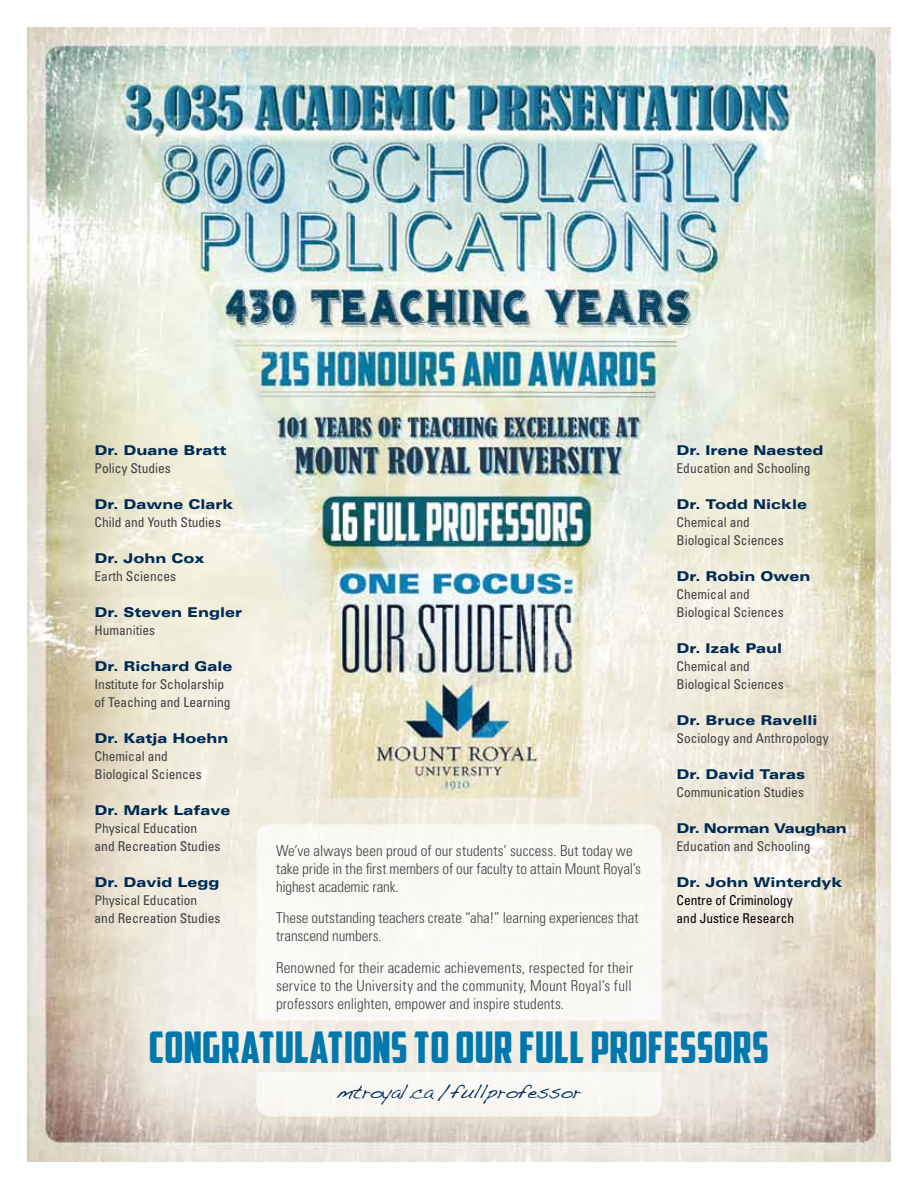
<style>
.page{position:relative;width:918px;height:1188px;background:#fff}
.page>*{position:absolute;margin:0;border:0;box-sizing:border-box;transform-origin:0 0}
.t1{font:43.5px "American Captain";letter-spacing:.005em;color:#0078ae}
.t2{font:19.5px "Handwriting Dakota";letter-spacing:-.01em;color:#002b54}
.t3{font:300 condensed 15px/18px "Univers";color:#414042}
.t4{font:condensed 13.5px/18px "Univers";color:#414042}
.t5{font:900 expanded 13.5px "Univers";color:#002b54}
.t6{font:condensed 13.5px/18px "Univers";color:#000}
.t7{font:900 expanded 13.5px "Univers";letter-spacing:-.03em;color:#002b54}
</style>
<div class="page">
<img style="left:27px;top:27px;width:864px;height:1134px">
<div style="left:256px;top:824px;width:406px;height:197px;background:#faf9f6"></div>
<div style="left:256px;top:1072px;width:406px;height:45px;background:#f9f8f5"></div>
<p class="t5" style="left:95px;top:442px;width:134px">Dr. Duane Bratt</p>
<p class="t4" style="left:95px;top:458px;width:78px">Policy Studies</p>
<p class="t5" style="left:95px;top:496px;width:141px">Dr. Dawne Clark</p>
<p class="t4" style="left:95px;top:512px;width:128px">Child and Youth Studies</p>
<p class="t5" style="left:95px;top:550px;width:112px">Dr. John Cox</p>
<p class="t4" style="left:95px;top:566px;width:83px">Earth Sciences</p>
<p class="t5" style="left:95px;top:604px;width:149px">Dr. Steven Engler</p>
<p class="t4" style="left:95px;top:620px;width:62px">Humanities</p>
<p class="t5" style="left:95px;top:658px;width:140px">Dr. Richard Gale</p>
<p class="t4" style="left:95px;top:674px;width:138px">Institute for Scholarship of Teaching and Learning</p>
<p class="t5" style="left:95px;top:730px;width:136px">Dr. Katja Hoehn</p>
<p class="t4" style="left:95px;top:746px;width:109px">Chemical and<br>Biological Sciences</p>
<p class="t5" style="left:95px;top:802px;width:138px">Dr. Mark Lafave</p>
<p class="t4" style="left:95px;top:818px;width:127px">Physical Education and Recreation Studies</p>
<p class="t5" style="left:95px;top:874px;width:127px">Dr. David Legg</p>
<p class="t4" style="left:95px;top:890px;width:127px">Physical Education and Recreation Studies</p>
<p class="t3" style="left:276px;top:841px;width:367px">We’ve always been proud of our students’ success. But today we take pride in the first members of our faculty to attain Mount Royal’s highest academic rank.</p>
<p class="t3" style="left:276px;top:909px;width:364px">These outstanding teachers create “aha!” learning experiences that transcend numbers.</p>
<p class="t3" style="left:276px;top:958px;width:359px;text-align:justify">Renowned for their academic achievements, respected for their service to the University and the community, Mount Royal’s full professors enlighten, empower and inspire students.</p>
<p class="t5" style="left:676px;top:442px;width:149px">Dr. Irene Naested</p>
<p class="t4" style="left:676px;top:458px;width:136px">Education and Schooling</p>
<p class="t5" style="left:676px;top:496px;width:132px">Dr. Todd Nickle</p>
<p class="t4" style="left:676px;top:512px;width:109px">Chemical and<br>Biological Sciences</p>
<p class="t5" style="left:676px;top:568px;width:136px">Dr. Robin Owen</p>
<p class="t4" style="left:676px;top:584px;width:109px">Chemical and<br>Biological Sciences</p>
<p class="t5" style="left:676px;top:640px;width:107px">Dr. Izak Paul</p>
<p class="t4" style="left:676px;top:656px;width:109px">Chemical and<br>Biological Sciences</p>
<p class="t5" style="left:676px;top:712px;width:143px">Dr. Bruce Ravelli</p>
<p class="t4" style="left:676px;top:728px;width:154px">Sociology and Anthropology</p>
<p class="t5" style="left:676px;top:766px;width:130px">Dr. David Taras</p>
<p class="t4" style="left:676px;top:782px;width:129px">Communication Studies</p>
<p class="t7" style="left:676px;top:820px;width:172px">Dr. Norman Vaughan</p>
<p class="t4" style="left:676px;top:836px;width:136px">Education and Schooling</p>
<p class="t5" style="left:676px;top:874px;width:168px">Dr. John Winterdyk</p>
<p class="t6" style="left:676px;top:890px;width:119px">Centre of Criminology and Justice Research</p>
<h1 class="t1" style="left:149px;top:1032px;width:621px">CONGRATULATIONS TO OUR FULL PROFESSORS</h1>
<h2 class="t2" style="left:337px;top:1079px;width:246px">mtroyal.ca /fullprofessor</h2>
</div>
